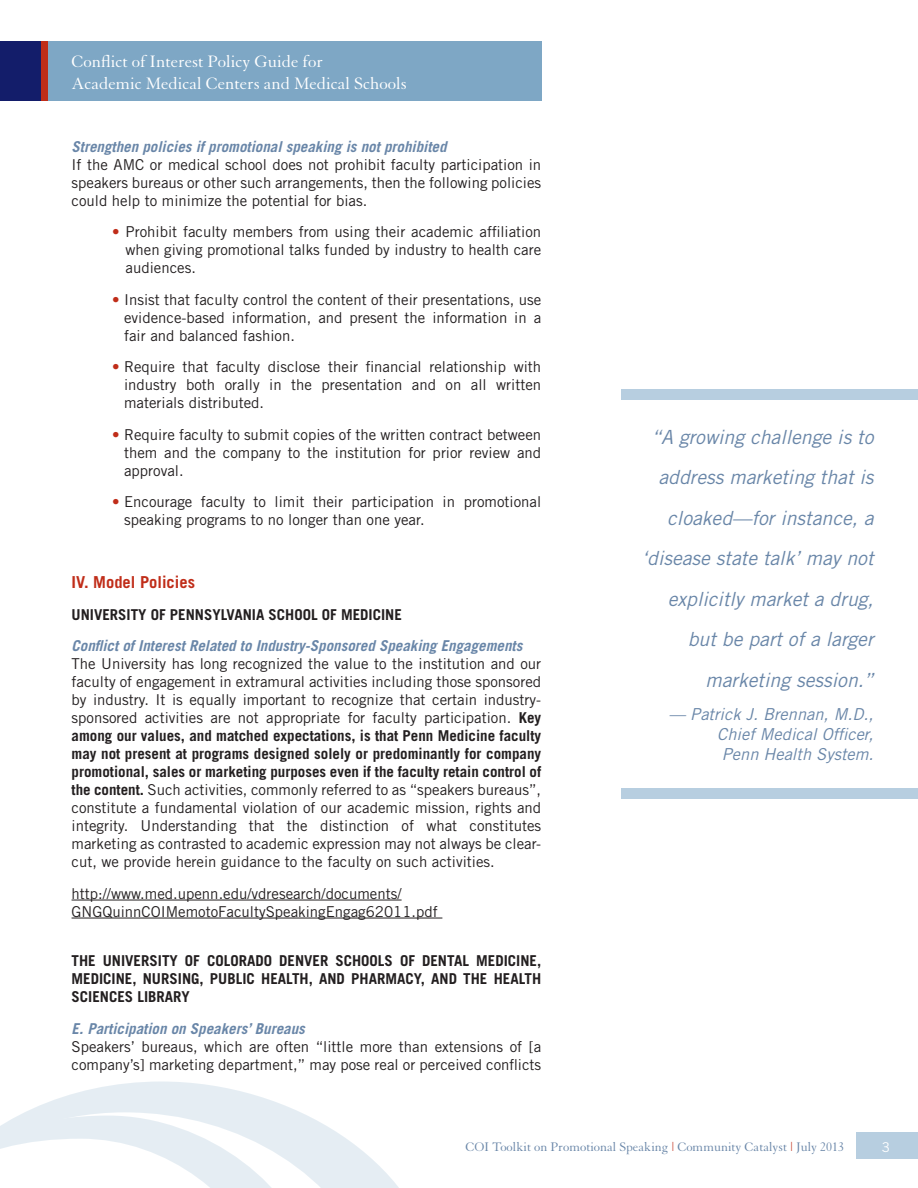
<style>
.page{position:relative;width:918px;height:1188px;background:#fff}
.page>*{position:absolute;margin:0;border:0;box-sizing:border-box;transform-origin:0 0}
.t1{font:italic 19.5px/40.5px "Trade Gothic";color:#6986a8;text-align:right}
.t2{font:18px/21.6px "Granjon";color:#fff}
.t3{font:italic 16.5px/19.8px "Trade Gothic";color:#6986a8;text-align:justify}
.t4{font:700 16.5px "Trade Gothic";color:#c02d19}
.t5{font:15px/18px "Trade Gothic";color:#231f20;text-align:justify}
.t6{font:700 15px/18px "Trade Gothic";color:#231f20;text-align:justify}
.t7{font:italic 700 15px "Trade Gothic";color:#6986a8}
.t8{font:13.5px "Granjon";color:#6986a8}
.t9{font:13.5px "Trade Gothic";color:#fff}
.s1{color:#c02d19}
.s2{font-weight:700}
</style>
<div class="page">
<hr style="left:72px;top:900px;width:330px;height:1px;background:#231f20">
<hr style="left:72px;top:918px;width:370px;height:1px;background:#231f20">
<div style="left:857px;top:1133px;width:61px;height:26px;background:#b7cee0"></div>
<svg style="left:18px;top:1081px;width:381px;height:107px;fill:#eaf1f5"></svg>
<svg style="left:0;top:1116px;width:314px;height:72px"></svg>
<div style="left:622px;top:390px;width:296px;height:10px;background:#b7cee0"></div>
<div style="left:622px;top:788px;width:296px;height:10px;background:#b7cee0"></div>
<div style="left:0;top:42px;width:541px;height:59px;background:#7ea7c5"></div>
<div style="left:0;top:42px;width:48px;height:59px;background:#c02d19"></div>
<div style="left:0;top:42px;width:40px;height:59px;background:#131d6a"></div>
<p class="t2" style="left:72px;top:51px;width:337px">Conflict of Interest Policy Guide for<br>Academic Medical Centers and Medical Schools</p>
<p class="t7" style="left:72px;top:137px;width:377px">Strengthen policies if promotional speaking is not prohibited</p>
<p class="t5" style="left:72px;top:155px;width:471px">If the AMC or medical school does not prohibit faculty participation in speakers bureaus or other such arrangements, then the following policies could help to minimize the potential for bias.</p>
<p class="t5" style="left:126px;top:223px;width:417px;text-indent:-14px"><span class="s1">•</span> Prohibit faculty members from using their academic affiliation when giving promotional talks funded by industry to health care audiences.</p>
<p class="t5" style="left:124px;top:290px;width:419px;text-indent:-12px"><span class="s1">•</span> Insist that faculty control the content of their presentations, use evidence-based information, and present the information in a fair and balanced fashion.</p>
<p class="t5" style="left:124px;top:358px;width:419px;text-indent:-12px"><span class="s1">•</span> Require that faculty disclose their financial relationship with industry both orally in the presentation and on all written materials distributed.</p>
<p class="t5" style="left:124px;top:425px;width:419px;text-indent:-12px"><span class="s1">•</span> Require faculty to submit copies of the written contract between them and the company to the institution for prior review and approval.</p>
<p class="t5" style="left:124px;top:493px;width:419px;text-indent:-12px"><span class="s1">•</span> Encourage faculty to limit their participation in promotional speaking programs to no longer than one year.</p>
<p class="t4" style="left:72px;top:572px;width:125px">IV. Model Policies</p>
<p class="t6" style="left:72px;top:605px;width:332px">UNIVERSITY OF PENNSYLVANIA SCHOOL OF MEDICINE</p>
<p class="t7" style="left:72px;top:636px;width:452px">Conflict of Interest Related to Industry-Sponsored Speaking Engagements</p>
<p class="t5" style="left:72px;top:655px;width:471px">The University has long recognized the value to the institution and our faculty of engagement in extramural activities including those sponsored by industry. It is equally important to recognize that certain industry&shy;sponsored activities are not appropriate for faculty participation. <span class="s2">Key among our values, and matched expectations, is that Penn Medicine faculty may not present at programs designed solely or predominantly for company promotional, sales or marketing purposes even if the faculty retain control of the content.</span> Such activities, commonly referred to as “speakers bureaus”, constitute a fundamental violation of our academic mission, rights and integrity. Understanding that the distinction of what constitutes marketing as contrasted to academic expression may not always be clear&shy;cut, we provide herein guidance to the faculty on such activities.</p>
<p class="t5" style="left:72px;top:884px;width:368px">http://www.med.upenn.edu/vdresearch/documents/<br>GNGQuinnCOIMemotoFacultySpeakingEngag62011.pdf</p>
<p class="t6" style="left:72px;top:951px;width:471px">THE UNIVERSITY OF COLORADO DENVER SCHOOLS OF DENTAL MEDICINE, MEDICINE, NURSING, PUBLIC HEALTH, AND PHARMACY, AND THE HEALTH SCIENCES LIBRARY</p>
<p class="t7" style="left:72px;top:1019px;width:235px">E. Participation on Speakers’ Bureaus</p>
<p class="t5" style="left:72px;top:1037px;width:471px">Speakers’ bureaus, which are often “little more than extensions of [a company’s] marketing department,” may pose real or perceived conflicts</p>
<h1 class="t1" style="left:642px;top:416px;width:233px">“A growing challenge is to address marketing that is cloaked—for instance, a ‘disease state talk’ may not explicitly market a drug, but be part of a larger marketing session.”</h1>
<p class="t3" style="left:717px;top:704px;width:158px;text-indent:-49px">— Patrick J. Brennan, M.D., Chief Medical Officer, Penn Health System.</p>
<p class="t8" style="left:465px;top:1140px;width:380px">COI Toolkit on Promotional Speaking <span class="s1">|</span> Community Catalyst <span class="s1">|</span> July 2013</p>
<p class="t9" style="left:882px;top:1139px;width:10px">3</p>
</div>
